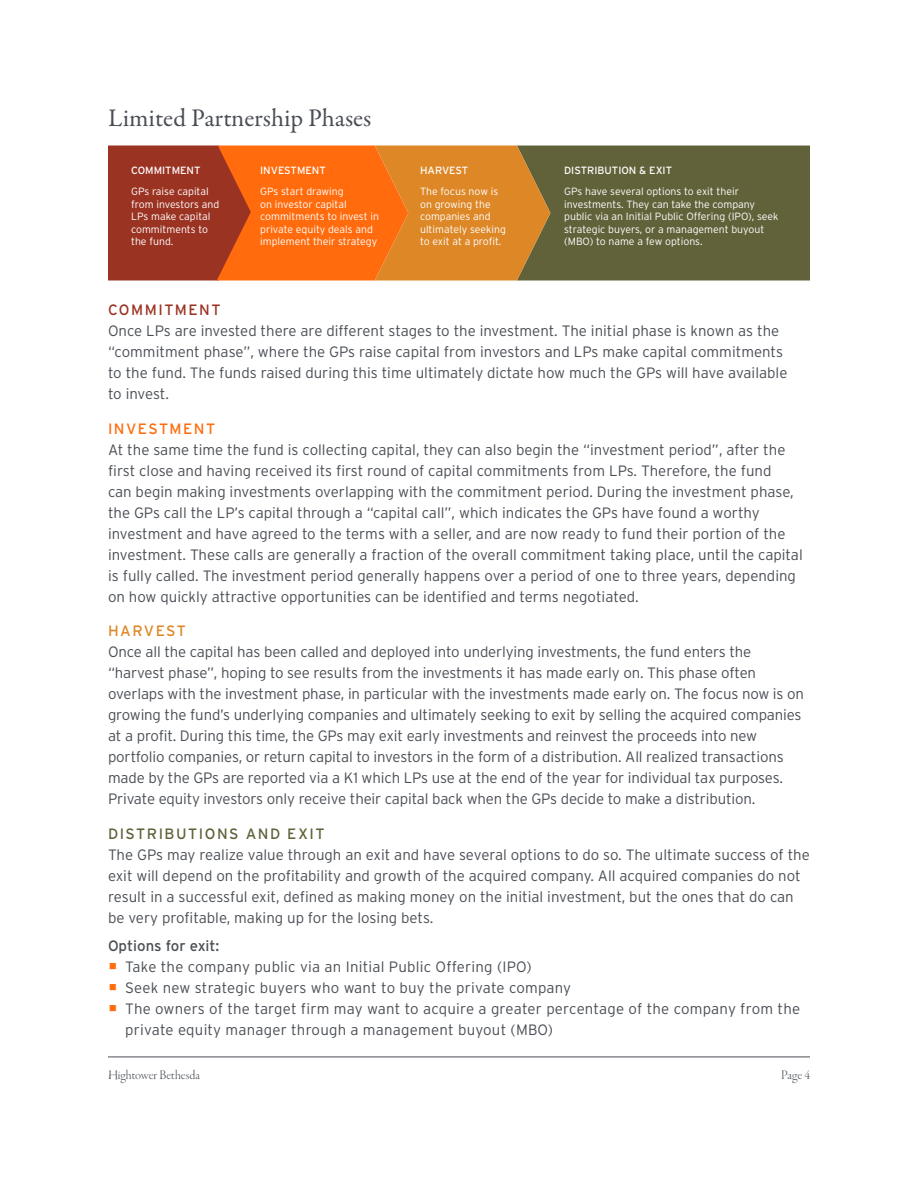
<style>
.page{position:relative;width:918px;height:1188px;background:#fff}
.page>*{position:absolute;margin:0;border:0;box-sizing:border-box;transform-origin:0 0}
.Headline{font:25.5px "Garamond Premr Pro";color:#4a4f55}
.Headline-2{font:300 15px/21px "Interstate";letter-spacing:-.005em;color:#4a4f55}
.Headline-3{font:300 15px/21px "Interstate";letter-spacing:.015em;color:#4a4f55}
.t1{font:15px "Interstate";letter-spacing:.1em;color:#61623a}
.Headline-4{font:15px "Interstate";color:#4a4f55}
.t2{font:15px "Interstate";letter-spacing:.1em;color:#9b3323}
.t3{font:15px "Interstate";letter-spacing:.1em;color:#ff6b0d}
.t4{font:15px "Interstate";letter-spacing:.09em;color:#dd8726}
.t5{font:13.5px "Garamond Premr Pro Lt Disp";color:#4a4f55}
.Table{font:300 10.5px/12.6px "Interstate";color:#fff}
.Table-2{font:10.5px "Interstate";color:#fff}
.s1{font-family:"Arial";font-weight:400;font-size:27px;color:#ff6b0d}
</style>
<div class="page">
<hr style="left:108px;top:1057px;width:702px;height:1px;background:#4a4f55">
<svg style="left:108px;top:145px;width:702px;height:135px;background:#a86328"></svg>
<p class="Headline" style="left:108px;top:103px;width:265px">Limited Partnership Phases</p>
<p class="Table-2" style="left:131px;top:164px;width:71px">COMMITMENT</p>
<p class="Table-2" style="left:260px;top:164px;width:67px">INVESTMENT</p>
<p class="Table-2" style="left:420px;top:164px;width:50px">HARVEST</p>
<p class="Table-2" style="left:564px;top:164px;width:109px">DISTRIBUTION &amp; EXIT</p>
<p class="Table" style="left:260px;top:185px;width:120px">GPs start drawing<br>on investor capital commitments to invest in private equity deals and implement their strategy</p>
<p class="Table" style="left:420px;top:185px;width:87px">The focus now is on growing the companies and ultimately seeking to exit at a profit.</p>
<p class="Table" style="left:564px;top:185px;width:216px">GPs have several options to exit their investments. They can take the company public via an Initial Public Offering (IPO), seek strategic buyers, or a management buyout (MBO) to name a few options.</p>
<p class="Table" style="left:131px;top:185px;width:90px">GPs raise capital from investors and<br>LPs make capital commitments to the fund.</p>
<p class="t2" style="left:108px;top:302px;width:114px">COMMITMENT</p>
<p class="Headline-2" style="left:108px;top:320px;width:681px">Once LPs are invested there are different stages to the investment. The initial phase is known as the “commitment phase”, where the GPs raise capital from investors and LPs make capital commitments to the fund. The funds raised during this time ultimately dictate how much the GPs will have available</p>
<p class="Headline-2" style="left:108px;top:383px;width:62px">to invest.</p>
<p class="t3" style="left:108px;top:420px;width:109px">INVESTMENT</p>
<p class="Headline-2" style="left:108px;top:439px;width:696px">At the same time the fund is collecting capital, they can also begin the “investment period”, after the first close and having received its first round of capital commitments from LPs. Therefore, the fund<br>can begin making investments overlapping with the commitment period. During the investment phase, the GPs call the LP’s capital through a “capital call”, which indicates the GPs have found a worthy investment and have agreed to the terms with a seller, and are now ready to fund their portion of the investment. These calls are generally a fraction of the overall commitment taking place, until the capital is fully called. The investment period generally happens over a period of one to three years, depending on how quickly attractive opportunities can be identified and terms negotiated.</p>
<p class="t4" style="left:108px;top:623px;width:79px">HARVEST</p>
<p class="Headline-2" style="left:108px;top:641px;width:698px">Once all the capital has been called and deployed into underlying investments, the fund enters the “harvest phase”, hoping to see results from the investments it has made early on. This phase often overlaps with the investment phase, in particular with the investments made early on. The focus now is on growing the fund’s underlying companies and ultimately seeking to exit by selling the acquired companies at a profit. During this time, the GPs may exit early investments and reinvest the proceeds into new portfolio companies, or return capital to investors in the form of a distribution. All realized transactions made by the GPs are reported via a K1 which LPs use at the end of the year for individual tax purposes.<br>Private equity investors only receive their capital back when the GPs decide to make a distribution.</p>
<p class="t1" style="left:108px;top:826px;width:218px">DISTRIBUTIONS AND EXIT</p>
<p class="Headline-2" style="left:108px;top:844px;width:703px">The GPs may realize value through an exit and have several options to do so. The ultimate success of the exit will depend on the profitability and growth of the acquired company. All acquired companies do not result in a successful exit, defined as making money on the initial investment, but the ones that do can be very profitable, making up for the losing bets.</p>
<p class="Headline-4" style="left:108px;top:937px;width:113px">Options for exit:</p>
<p class="Headline-3" style="left:108px;top:956px;width:425px"><span class="s1">▪</span> Take the company public via an Initial Public Offering (IPO)</p>
<p class="Headline-3" style="left:108px;top:977px;width:465px"><span class="s1">▪</span> Seek new strategic buyers who want to buy the private company</p>
<p class="Headline-3" style="left:125px;top:998px;width:677px;text-indent:-17px"><span class="s1">▪</span> The owners of the target firm may want to acquire a greater percentage of the company from the private equity manager through a management buyout (MBO)</p>
<p class="t5" style="left:108px;top:1068px;width:94px">Hightower Bethesda</p>
<p class="t5" style="left:781px;top:1068px;width:30px">Page 4</p>
</div>
